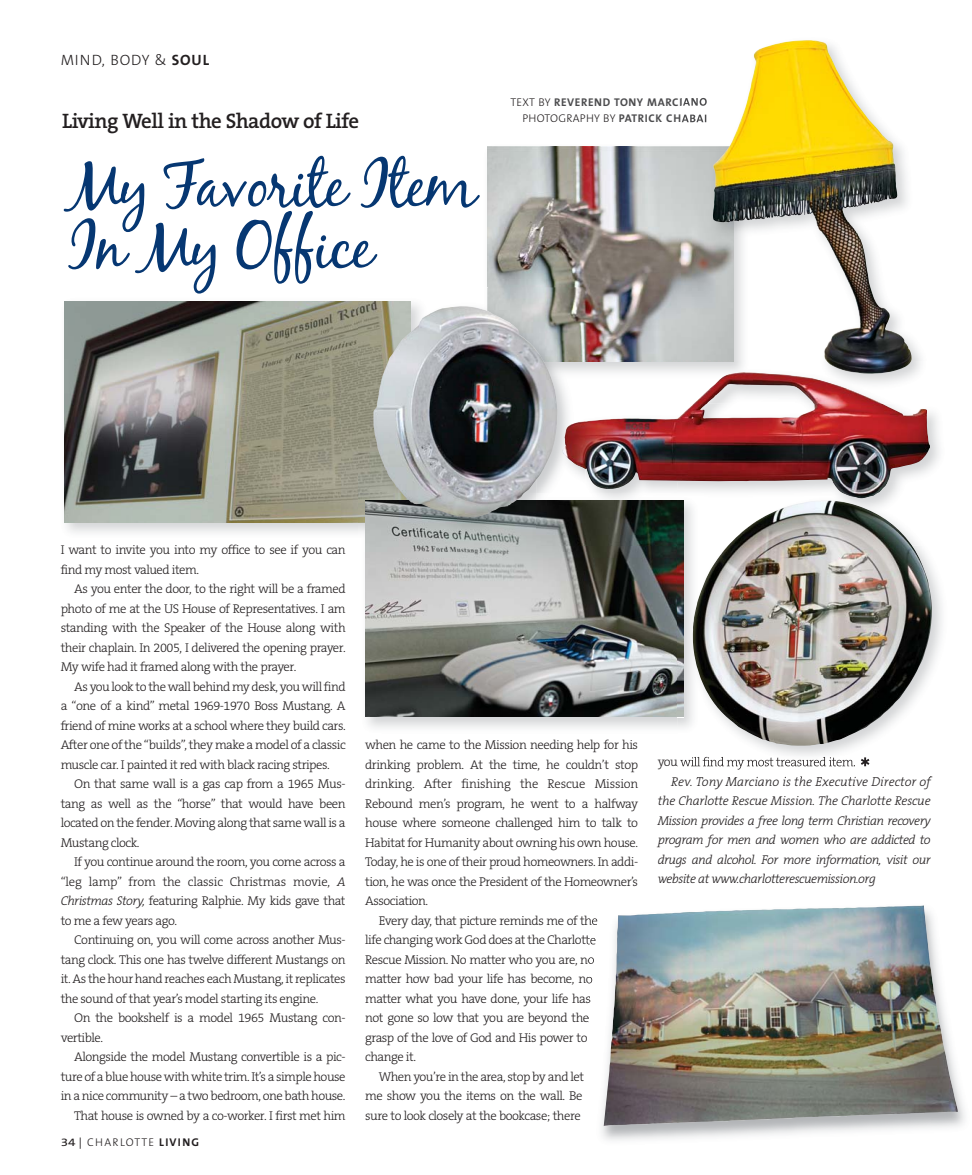
<style>
.page{position:relative;width:972px;height:1175px;background:#fff}
.page>*{position:absolute;margin:0;border:0;box-sizing:border-box;transform-origin:0 0}
.t1{font:64.5px/61.5px "Black Jack";letter-spacing:-.025em;color:#063772}
.t2{font:600 21px "The Serif B6";letter-spacing:-.03em;color:#231f20}
.t3{font:300 15px "The Sans B3";letter-spacing:.06em;color:#231f20}
.t4{font:300 12.75px/19.5px "The Serif B3";letter-spacing:-.04em;color:#231f20;text-align:justify}
.t5{font:italic 300 12.75px/19.5px "The Serif B3";letter-spacing:-.04em;color:#231f20;text-align:justify}
.t6{font:300 12.75px "The Serif B3";letter-spacing:-.015em;color:#231f20}
.t7{font:700 11.25px "The Sans B7";letter-spacing:.055em;color:#4c4c4e}
.t8{font:300 11.25px "The Sans B3";letter-spacing:.03em;color:#231f20}
.t9{font:300 11.25px "The Sans B3";letter-spacing:.11em;color:#231f20}
.s1{font-family:"The Sans B7";font-weight:700}
.s2{font-family:"The Sans B3";font-weight:300;color:#231f20}
.s3{font-family:"The Sans B7";font-weight:700;color:#4c4c4e}
.s4{font-style:italic}
.s5{font-family:"The Sans B5 Plain";font-weight:400}
</style>
<div class="page">
<img style="left:64px;top:301px;width:295px;height:232px">
<img style="left:64px;top:302px;width:295px;height:220px">
<img style="left:365px;top:545px;width:313px;height:171px">
<img style="left:588px;top:918px;width:50px;height:216px">
<img style="left:604px;top:905px;width:354px;height:221px">
<img style="left:487px;top:146px;width:194px;height:215px">
<img style="left:929px;top:412px;width:11px;height:58px">
<img style="left:585px;top:499px;width:93px;height:46px">
<img style="left:585px;top:361px;width:96px;height:11px">
<img style="left:585px;top:372px;width:344px;height:127px">
<img style="left:695px;top:756px;width:236px;height:21px">
<img style="left:680px;top:757px;width:58px;height:12px">
<svg style="left:861px;top:757px;width:8px;height:9px"></svg>
<img style="left:696px;top:777px;width:62px;height:1px">
<img style="left:678px;top:545px;width:14px;height:186px">
<img style="left:678px;top:545px;width:5px;height:172px">
<img style="left:678px;top:482px;width:251px;height:63px">
<img style="left:683px;top:493px;width:20px;height:52px">
<svg style="left:678px;top:493px;width:5px;height:7px"></svg>
<img style="left:833px;top:482px;width:55px;height:16px">
<img style="left:692px;top:500px;width:242px;height:245px">
<img style="left:681px;top:98px;width:241px;height:283px">
<img style="left:681px;top:98px;width:17px;height:8px">
<img style="left:681px;top:115px;width:25px;height:7px">
<img style="left:681px;top:140px;width:31px;height:222px">
<img style="left:882px;top:361px;width:47px;height:43px">
<img style="left:681px;top:381px;width:12px;height:23px">
<img style="left:693px;top:372px;width:189px;height:32px">
<img style="left:712px;top:40px;width:200px;height:334px">
<img style="left:359px;top:301px;width:57px;height:192px">
<svg style="left:358px;top:493px;width:7px;height:58px"></svg>
<img style="left:365px;top:500px;width:171px;height:51px">
<img style="left:536px;top:362px;width:49px;height:189px">
<img style="left:487px;top:287px;width:98px;height:75px">
<img style="left:562px;top:421px;width:23px;height:48px">
<img style="left:373px;top:305px;width:185px;height:213px">
<p class="t3" style="left:61px;top:54px;width:150px">MIND, BODY &amp; <span class="s1">SOUL</span></p>
<h2 class="t2" style="left:62px;top:113px;width:299px">Living Well in the Shadow of Life</h2>
<h1 class="t1" style="left:68px;top:160px;width:410px">My Favorite Item<br>In My Office</h1>
<p class="t7" style="left:511px;top:97px;width:198px"><span class="s2">TEXT BY</span> REVEREND TONY MARCIANO</p>
<p class="t8" style="left:522px;top:114px;width:186px">PHOTOGRAPHY BY <span class="s3">PATRICK CHABAI</span></p>
<p class="t4" style="left:61px;top:541px;width:286px">I want to invite you into my office to see if you can find my most valued item.</p>
<p class="t4" style="left:61px;top:580px;width:286px;text-indent:13px">As you enter the door, to the right will be a framed photo of me at the US House of Representatives. I am standing with the Speaker of the House along with their chaplain. In 2005, I delivered the opening prayer.<br>My wife had it framed along with the prayer.</p>
<p class="t4" style="left:61px;top:678px;width:286px;text-indent:13px">As you look to the wall behind my desk, you will find a “one of a kind” metal 1969-1970 Boss Mustang. A friend of mine works at a school where they build cars.<br>After one of the “builds”, they make a model of a classic muscle car. I painted it red with black racing stripes.</p>
<p class="t4" style="left:61px;top:775px;width:286px;text-indent:13px">On that same wall is a gas cap from a 1965 Mus&shy;tang as well as the “horse” that would have been located on the fender. Moving along that same wall is a Mustang clock.</p>
<p class="t4" style="left:61px;top:853px;width:286px;text-indent:13px">If you continue around the room, you come across a “leg lamp” from the classic Christmas movie, <span class="s4">A Christmas Story,</span> featuring Ralphie. My kids gave that to me a few years ago.</p>
<p class="t4" style="left:61px;top:931px;width:287px;text-indent:13px">Continuing on, you will come across another Mus&shy;tang clock. This one has twelve different Mustangs on it. As the hour hand reaches each Mustang, it replicates the sound of that year’s model starting its engine.</p>
<p class="t4" style="left:61px;top:1009px;width:286px;text-indent:13px">On the bookshelf is a model 1965 Mustang con&shy;vertible.</p>
<p class="t4" style="left:61px;top:1048px;width:287px;text-align:right">Alongside the model Mustang convertible is a pic&shy;ture of a blue house with white trim. It’s a simple house in a nice community – a two bedroom, one bath house.<br>That house is owned by a co-worker. I first met him</p>
<p class="t9" style="left:61px;top:1137px;width:140px"><span class="s5">34 |</span> CHARLOTTE <span class="s1">LIVING</span></p>
<p class="t4" style="left:365px;top:736px;width:274px">when he came to the Mission needing help for his</p>
<p class="t4" style="left:365px;top:756px;width:274px">drinking problem. At the time, he couldn’t stop</p>
<p class="t6" style="left:365px;top:779px;width:274px">drinking. After finishing the Rescue Mission</p>
<p class="t4" style="left:365px;top:795px;width:274px">Rebound men’s program, he went to a halfway</p>
<p class="t4" style="left:365px;top:814px;width:275px">house where someone challenged him to talk to</p>
<p class="t4" style="left:365px;top:834px;width:274px">Habitat for Humanity about owning his own house.</p>
<p class="t4" style="left:365px;top:853px;width:274px">Today, he is one of their proud homeowners. In addi-</p>
<p class="t4" style="left:365px;top:873px;width:274px">tion, he was once the President of the Homeowner’s</p>
<p class="t4" style="left:365px;top:892px;width:65px">Association.</p>
<p class="t4" style="left:379px;top:912px;width:221px">Every day, that picture reminds me of the</p>
<p class="t4" style="left:365px;top:931px;width:232px">life changing work God does at the Charlotte</p>
<p class="t4" style="left:365px;top:951px;width:231px">Rescue Mission. No matter who you are, no</p>
<p class="t4" style="left:365px;top:970px;width:229px">matter how bad your life has become, no</p>
<p class="t4" style="left:365px;top:990px;width:227px">matter what you have done, your life has</p>
<p class="t4" style="left:365px;top:1009px;width:226px">not gone so low that you are beyond the</p>
<p class="t4" style="left:365px;top:1029px;width:224px">grasp of the love of God and His power to</p>
<p class="t4" style="left:365px;top:1048px;width:52px">change it.</p>
<p class="t4" style="left:379px;top:1068px;width:207px">When you’re in the area, stop by and let</p>
<p class="t4" style="left:365px;top:1087px;width:219px">me show you the items on the wall. Be</p>
<p class="t4" style="left:365px;top:1107px;width:217px">sure to look closely at the bookcase; there</p>
<p class="t5" style="left:658px;top:773px;width:275px;text-indent:13px">Rev. Tony Marciano is the Executive Director of the Charlotte Rescue Mission. The Charlotte Rescue Mission provides a free long term Christian recovery program for men and women who are addicted to drugs and alcohol. For more information, visit our website at www.charlotterescuemission.org</p>
</div>
